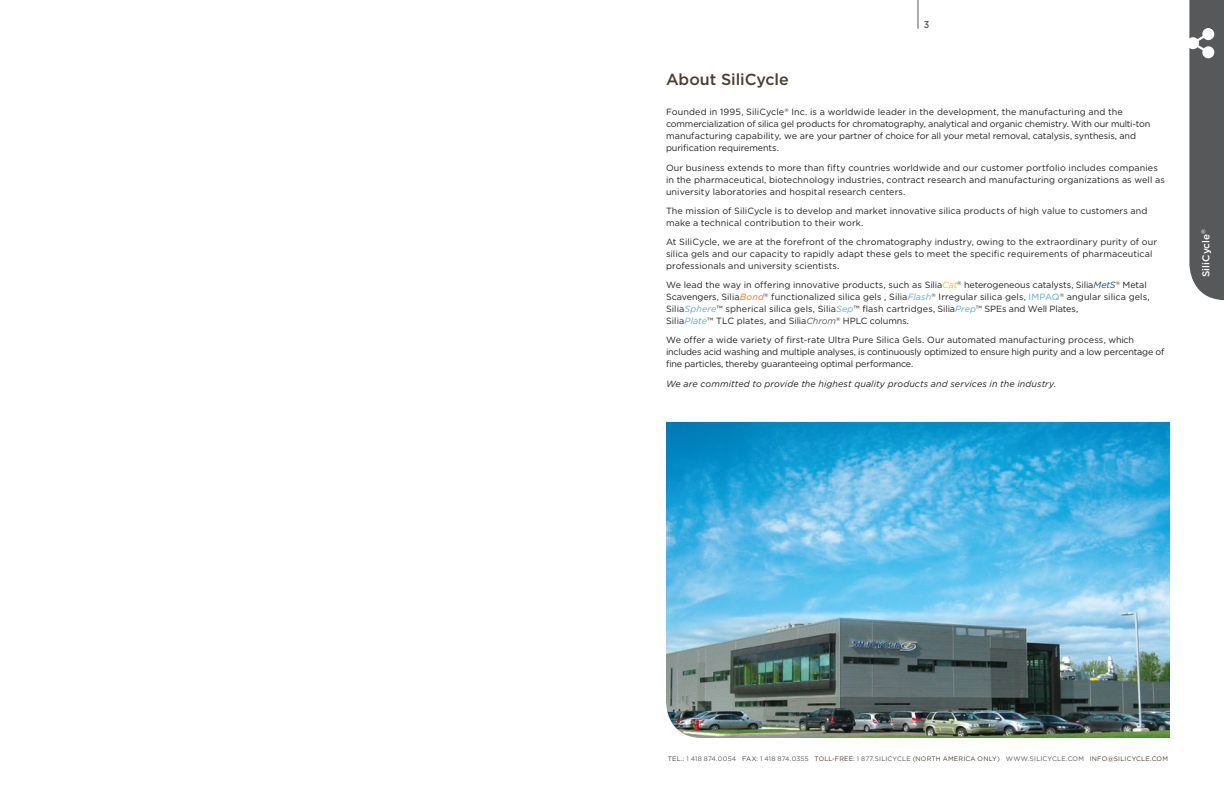
<style>
.page{position:relative;width:1224px;height:792px;background:#fff}
.page>*{position:absolute;margin:0;border:0;box-sizing:border-box;transform-origin:0 0}
.Sous-titre_1{font:500 16px "Gotham";color:#4b3e31}
.t1{font:500 10px "Gotham";letter-spacing:.005em;color:#fff}
.Attributs_Tableaux_T{font:500 10px "Gotham";color:#57585a;scale:.9 1}
.Texte-courant{font:9px/12px "Gotham";letter-spacing:.005em;color:#231f20}
.Texte-courant-2{font:9px/12px "Gotham";letter-spacing:-.015em;color:#231f20}
.Texte-courant-3{font:italic 9px "Gotham";letter-spacing:.01em;color:#231f20}
.BAS_DE_PAGE{font:6.5px "Gotham";letter-spacing:.03em;color:#4b3e31}
.s1{font-style:italic;color:#fdbc12}
.s2{font-style:italic;color:#044e7d}
.s3{font-style:italic;color:#f36e21}
.s4{font-style:italic;color:#5ea8d4}
.s5{color:#5ea8d4}
.s6{font-style:italic;color:#57585a}
.s7{color:#57585a}
</style>
<div class="page">
<svg style="left:918px;top:0;width:1px;height:29px"></svg>
<svg style="left:1189px;top:0;width:35px;height:300px;background:#626365"></svg>
<img style="left:666px;top:422px;width:504px;height:316px">
<p class="Attributs_Tableaux_T" style="left:924px;top:19px;width:8px">3</p>
<p class="Sous-titre_1" style="left:666px;top:71px;width:124px">About SiliCycle</p>
<p class="Texte-courant" style="left:666px;top:106px;width:486px">Founded in 1995, SiliCycle<sup>®</sup> Inc. is a worldwide leader in the development, the manufacturing and the commercialization of silica gel products for chromatography, analytical and organic chemistry. With our multi-ton manufacturing capability, we are your partner of choice for all your metal removal, catalysis, synthesis, and purification requirements.</p>
<p class="Texte-courant" style="left:666px;top:161px;width:500px">Our business extends to more than fifty countries worldwide and our customer portfolio includes companies in the pharmaceutical, biotechnology industries, contract research and manufacturing organizations as well as university laboratories and hospital research centers.</p>
<p class="Texte-courant" style="left:666px;top:204px;width:483px">The mission of SiliCycle is to develop and market innovative silica products of high value to customers and make a technical contribution to their work.</p>
<p class="Texte-courant" style="left:666px;top:236px;width:493px">At SiliCycle, we are at the forefront of the chromatography industry, owing to the extraordinary purity of our silica gels and our capacity to rapidly adapt these gels to meet the specific requirements of pharmaceutical professionals and university scientists.</p>
<p class="Texte-courant" style="left:666px;top:279px;width:485px">We lead the way in offering innovative products, such as Silia<span class="s1">Cat</span><sup>®</sup> heterogeneous catalysts, Silia<span class="s2">MetS</span><sup>®</sup> Metal Scavengers, Silia<span class="s3">Bond</span><sup>®</sup> functionalized silica gels , Silia<span class="s4">Flash</span><sup>®</sup> Irregular silica gels, <span class="s5">IMPAQ</span><sup>®</sup> angular silica gels, Silia<span class="s4">Sphere</span>™ spherical silica gels, Silia<span class="s4">Sep</span>™ flash cartridges, Silia<span class="s4">Prep</span>™ SPEs and Well Plates,<br>Silia<span class="s4">Plate</span>™ TLC plates, and Silia<span class="s6">Chrom</span><sup>®</sup> HPLC columns.</p>
<p class="Texte-courant-2" style="left:666px;top:334px;width:500px">We offer a wide variety of first-rate Ultra Pure Silica Gels. Our automated manufacturing process, which includes acid washing and multiple analyses, is continuously optimized to ensure high purity and a low percentage of fine particles, thereby guaranteeing optimal performance.</p>
<p class="Texte-courant-3" style="left:666px;top:378px;width:392px">We are committed to provide the highest quality products and services in the industry.</p>
<p class="t1" style="left:1200px;top:277px;width:50px;rotate:-90deg">SiliCycle<sup>®</sup></p>
<p class="BAS_DE_PAGE" style="left:668px;top:756px;width:502px">TEL.: <span class="s7">1 418 874.0054</span> FAX: <span class="s7">1 418 874.0355</span> TOLL-FREE: <span class="s7">1 877.SILICYCLE</span> (NORTH AMERICA ONLY) <span class="s7">WWW.SILICYCLE.COM</span> INFO@SILICYCLE.COM</p>
</div>
